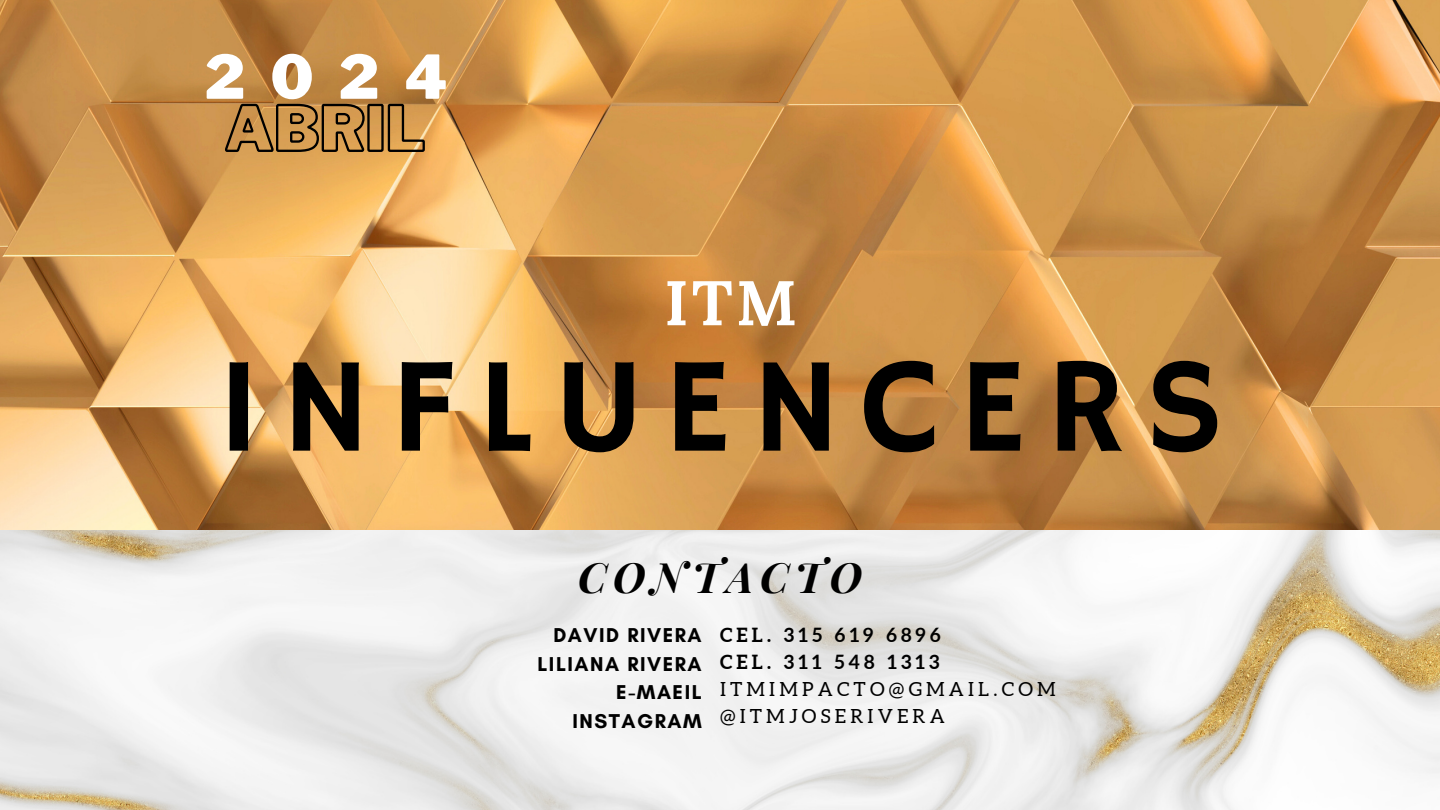
<style>
.page{position:relative;width:1440px;height:810px;background:#fff}
.page>*{position:absolute;margin:0;border:0;box-sizing:border-box;transform-origin:0 0}
.t1{font:135.7px "Hammersmith One";letter-spacing:.145em;color:#000}
.t2{font:700 62.9px "Lora";color:#fff}
.t3{font:900 59.8px "Libre Franklin";color:#fff}
.t4{font:italic 700 41.9px "Playfair Display";letter-spacing:.145em;color:#000}
.t5{font:700 20.4px/28.5px "Glacial Indifference";letter-spacing:.075em;color:#000;text-align:right}
.t6{font:19.5px "Aleo";letter-spacing:.215em;color:#000}
.t7{font:700 19.5px "Aleo";letter-spacing:.215em;color:#000}
</style>
<div class="page">
<img style="left:0;top:529px;width:1440px;height:281px">
<img style="left:0;top:0;width:1440px;height:529px">
<svg style="left:224px;top:102px;width:202px;height:52px;background:#a97b40"></svg>
<p class="t3" style="left:205px;top:41px;width:244px">2024</p>
<h3 class="t2" style="left:664px;top:262px;width:134px">ITM</h3>
<p class="t1" style="left:216px;top:329px;width:1009px">INFLUENCERS</p>
<h1 class="t4" style="left:578px;top:547px;width:286px">CONTACTO</h1>
<h2 class="t5" style="left:537px;top:621px;width:166px">DAVID RIVERA<br>LILIANA RIVERA<br>E-MAEIL<br>INSTAGRAM</h2>
<h4 class="t7" style="left:720px;top:624px;width:222px">CEL. 315 619 6896</h4>
<p class="t7" style="left:720px;top:651px;width:221px">CEL. 311 548 1313</p>
<p class="t6" style="left:720px;top:678px;width:337px">ITMIMPACTO@GMAIL.COM</p>
<p class="t6" style="left:720px;top:705px;width:226px">@ITMJOSERIVERA</p>
</div>
